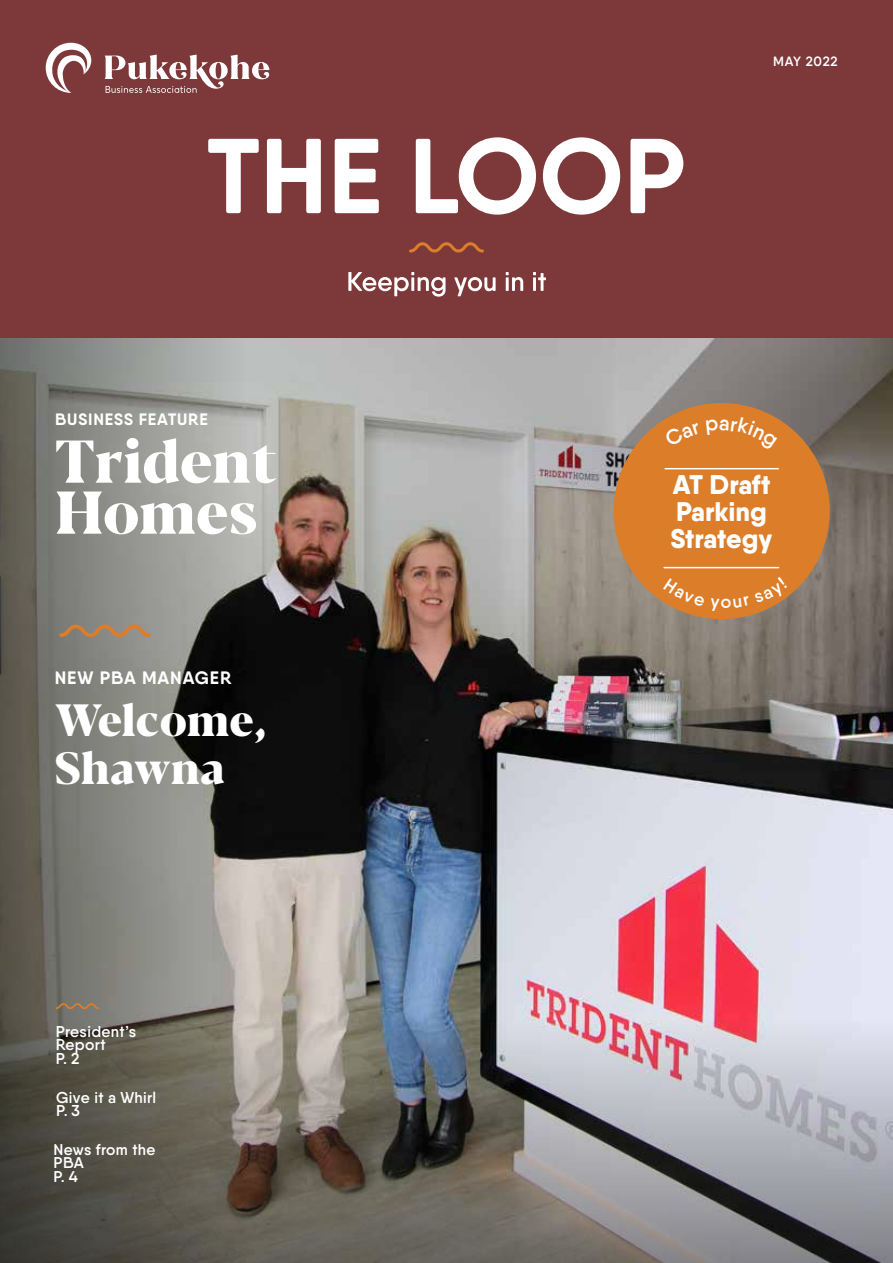
<style>
.page{position:relative;width:893px;height:1263px;background:#fff}
.page>*{position:absolute;margin:0;border:0;box-sizing:border-box;transform-origin:0 0}
.t1{font:800 60px/51px "Blacker Display";letter-spacing:-.005em;color:#fff}
.t2{font:800 45px/48px "Blacker Display";letter-spacing:-.005em;color:#fff}
.t3{font:800 27px/27px "Qanelas Soft";color:#fff}
.t4{font:700 18px "Qanelas Soft";letter-spacing:.05em;color:#fff}
.t5{font:700 16.5px "Qanelas Soft";letter-spacing:.05em;color:#fff}
.t6{font:600 15.75px/13.5px "Qanelas Soft";letter-spacing:.02em;color:#fff}
.t7{font:600 15.6px/13.5px "Qanelas Soft";letter-spacing:.02em;color:#fff}
.t8{font:600 13.5px "Qanelas Soft";letter-spacing:.05em;color:#fff}
</style>
<div class="page">
<img style="left:246px;top:337px;width:647px;height:683px">
<img style="left:246px;top:1020px;width:647px;height:243px">
<svg style="left:0;top:337px;width:246px;height:926px;background:#73726b"></svg>
<svg style="left:613px;top:402px;width:217px;height:218px;background:#c67e40"></svg>
<hr style="left:665px;top:468px;width:113px;height:1px;background:#fff">
<hr style="left:664px;top:567px;width:115px;height:1px;background:#fff">
<div style="left:0;top:0;width:893px;height:337px;background:#7d383a"></div>
<svg style="left:348px;top:272px;width:198px;height:25px"></svg>
<svg style="left:409px;top:242px;width:75px;height:10px"></svg>
<svg style="left:59px;top:624px;width:92px;height:13px"></svg>
<svg style="left:56px;top:1003px;width:43px;height:6px"></svg>
<svg style="left:46px;top:43px;width:45px;height:50px"></svg>
<svg style="left:105px;top:55px;width:164px;height:38px"></svg>
<svg style="left:208px;top:137px;width:475px;height:78px"></svg>
<svg style="left:664px;top:423px;width:36px;height:24px"></svg>
<div style="left:706px;top:417px;width:71px;height:34px;background:#dc7d2a"></div>
<div style="left:663px;top:577px;width:124px;height:35px;background:#dc7d2a"></div>
<p class="t5" style="left:55px;top:408px;width:154px">BUSINESS FEATURE</p>
<h1 class="t1" style="left:55px;top:440px;width:223px">Trident<br>Homes</h1>
<p class="t4" style="left:55px;top:666px;width:178px">NEW PBA MANAGER</p>
<h2 class="t2" style="left:55px;top:699px;width:213px">Welcome,<br>Shawna</h2>
<p class="t6" style="left:56px;top:1024px;width:82px">President’s<br>Report<br>P. 2</p>
<p class="t6" style="left:56px;top:1090px;width:102px">Give it a Whirl<br>P. 3</p>
<p class="t7" style="left:54px;top:1142px;width:103px">News from the<br>PBA<br>P. 4</p>
<p class="t8" style="left:773px;top:53px;width:66px">MAY 2022</p>
<h3 class="t3" style="left:671px;top:471px;width:103px">AT Draft<br>Parking<br>Strategy</h3>
</div>
